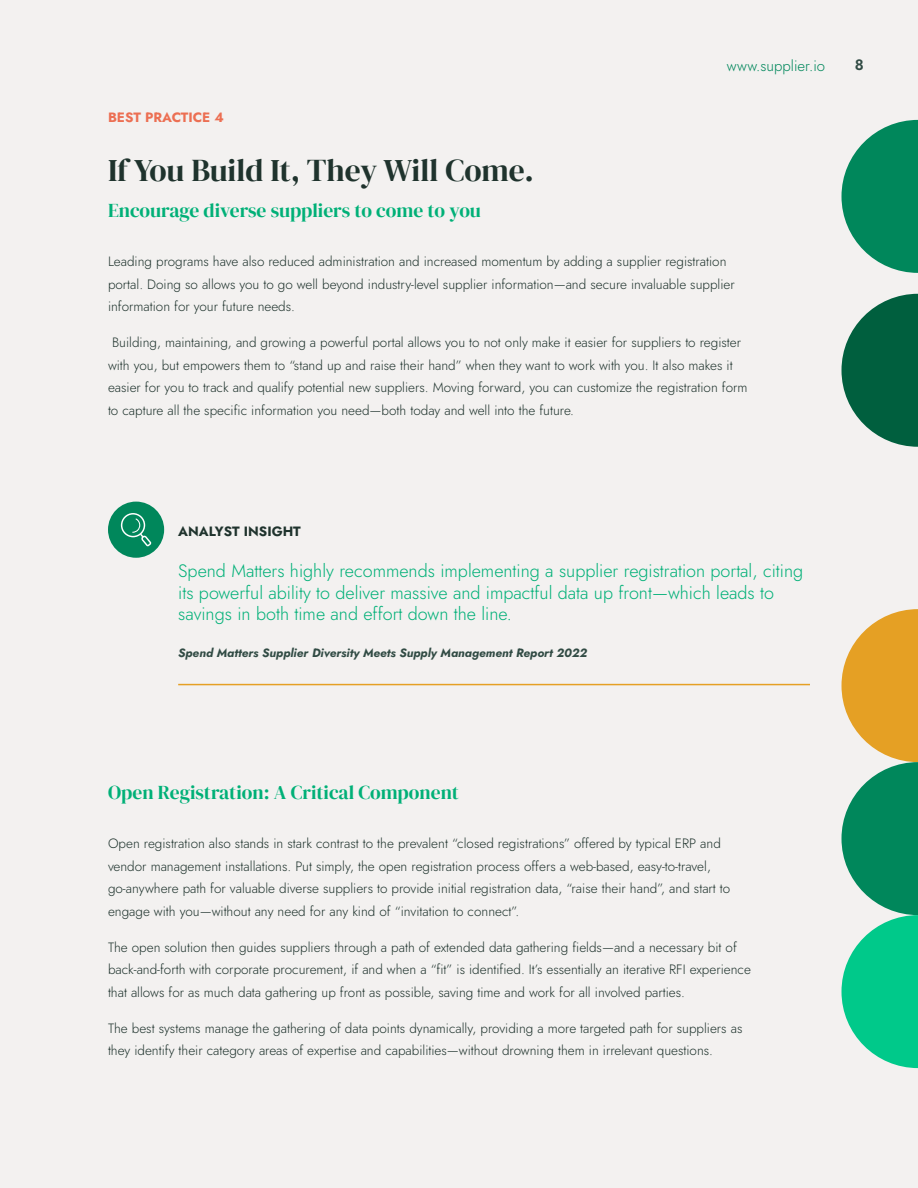
<style>
.page{position:relative;width:918px;height:1188px;background:#f3f1f0}
.page>*{position:absolute;margin:0;border:0;box-sizing:border-box;transform-origin:0 0}
.t1{font:31.5px "DM Serif Display";color:#1f332d}
.t2{font:19.5px "DM Serif Display";color:#00b077}
.t3{font:300 18px/21.6px "Jost";color:#00b077}
.t4{font:300 15px "Jost";color:#00875b}
.t5{font:600 15px "Jost";color:#314b44}
.t6{font:300 13.5px/22.5px "Jost";color:#1f332d}
.t7{font:700 13.5px "Jost";color:#1f332d}
.t8{font:700 13.5px "Jost";color:#ec6f53}
.t9{font:italic 700 12px "Jost";color:#314b44}
</style>
<div class="page">
<div style="left:108px;top:502px;width:56px;height:56px;background:#00875b;border-radius:50%"></div>
<hr style="left:178px;top:684px;width:632px;height:1px;background:#e5a024">
<svg style="left:842px;top:294px;width:76px;height:153px"></svg>
<svg style="left:842px;top:120px;width:76px;height:153px"></svg>
<svg style="left:842px;top:609px;width:76px;height:459px"></svg>
<svg style="left:121px;top:513px;width:30px;height:33px"></svg>
<p class="t4" style="left:727px;top:55px;width:100px">www.supplier.io</p>
<p class="t5" style="left:855px;top:55px;width:11px">8</p>
<p class="t8" style="left:108px;top:109px;width:117px">BEST PRACTICE 4</p>
<h1 class="t1" style="left:108px;top:152px;width:427px">If You Build It, They Will Come.</h1>
<h2 class="t2" style="left:108px;top:199px;width:374px">Encourage diverse suppliers to come to you</h2>
<p class="t6" style="left:108px;top:251px;width:628px">Leading programs have also reduced administration and increased momentum by adding a supplier registration portal. Doing so allows you to go well beyond industry-level supplier information—and secure invaluable supplier information for your future needs.</p>
<p class="t6" style="left:108px;top:332px;width:641px">Building, maintaining, and growing a powerful portal allows you to not only make it easier for suppliers to register with you, but empowers them to “stand up and raise their hand” when they want to work with you. It also makes it easier for you to track and qualify potential new suppliers. Moving forward, you can customize the registration form to capture all the specific information you need—both today and well into the future.</p>
<p class="t7" style="left:178px;top:522px;width:124px">ANALYST INSIGHT</p>
<h3 class="t3" style="left:178px;top:560px;width:627px">Spend Matters highly recommends implementing a supplier registration portal, citing its powerful ability to deliver massive and impactful data up front—which leads to savings in both time and effort down the line.</h3>
<p class="t9" style="left:178px;top:645px;width:410px">Spend Matters Supplier Diversity Meets Supply Management Report 2022</p>
<h2 class="t2" style="left:108px;top:781px;width:352px">Open Registration: A Critical Component</h2>
<p class="t6" style="left:108px;top:833px;width:624px">Open registration also stands in stark contrast to the prevalent “closed registrations” offered by typical ERP and vendor management installations. Put simply, the open registration process offers a web-based, easy-to-travel, go-anywhere path for valuable diverse suppliers to provide initial registration data, “raise their hand”, and start to engage with you—without any need for any kind of “invitation to connect”.</p>
<p class="t6" style="left:108px;top:936px;width:644px">The open solution then guides suppliers through a path of extended data gathering fields—and a necessary bit of back-and-forth with corporate procurement, if and when a “fit” is identified. It’s essentially an iterative RFI experience that allows for as much data gathering up front as possible, saving time and work for all involved parties.</p>
<p class="t6" style="left:108px;top:1017px;width:636px">The best systems manage the gathering of data points dynamically, providing a more targeted path for suppliers as they identify their category areas of expertise and capabilities—without drowning them in irrelevant questions.</p>
</div>
